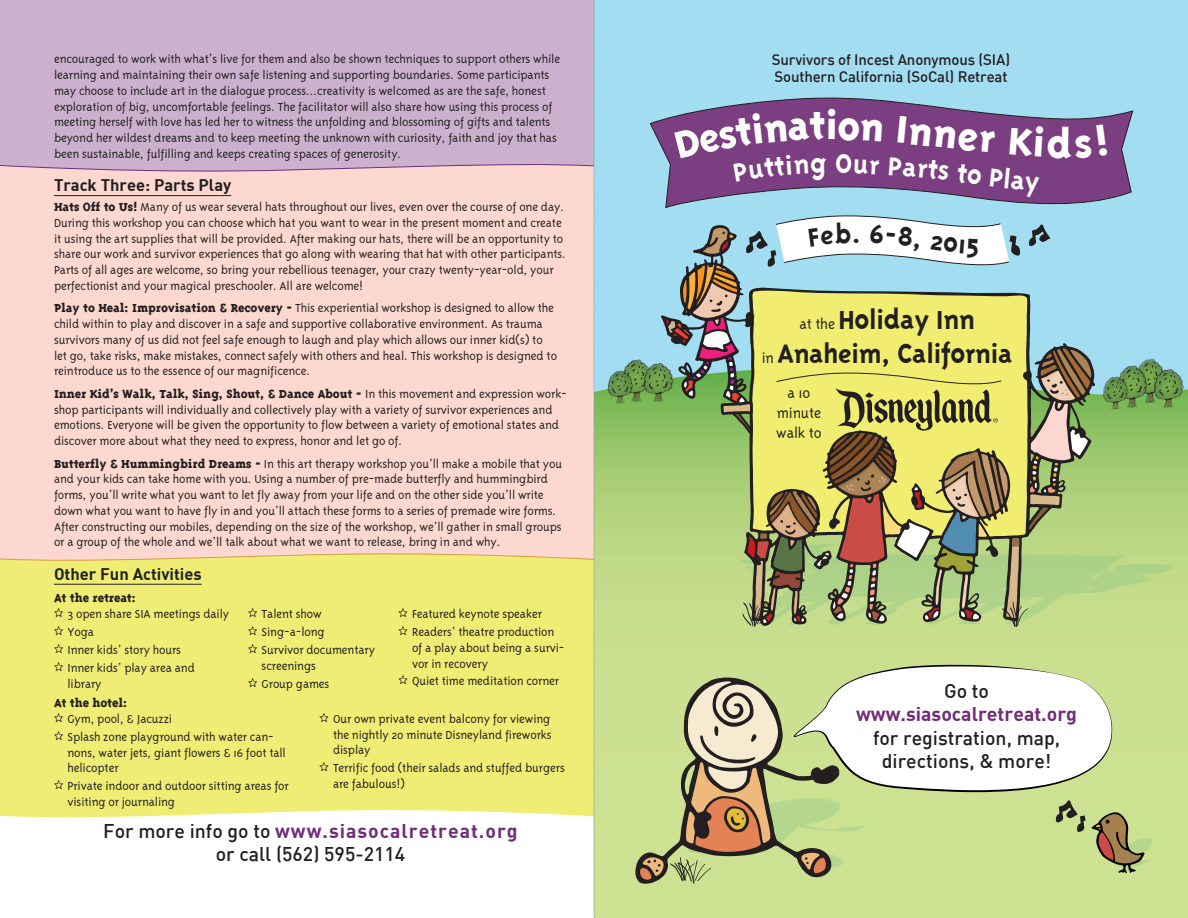
<style>
.page{position:relative;width:1188px;height:918px;background:#fff}
.page>*{position:absolute;margin:0;border:0;box-sizing:border-box;transform-origin:0 0}
.t1{font:800 44.1px "Triplex";color:#fff}
.t2{font:700 30px "Triplex";letter-spacing:-.01em;color:#231f20}
.t3{font:700 29.7px "Triplex";color:#231f20}
.t4{font:500 19.5px/23.4px "DI Nbek";color:#231f20;text-align:center}
.Track_title{font:700 16.5px "DI Nbek";color:#231f20}
.t5{font:300 16.5px/19.8px "Triplex";letter-spacing:-.01em;color:#231f20;text-align:center}
.t6{font:500 15px "DI Nbek";letter-spacing:-.01em;color:#231f20}
.t7{font:300 13.5px/15.8px "Triplex";letter-spacing:-.01em;color:#231f20}
.t8{font:13.5px "Triplex Serif Extra Bold Lining";letter-spacing:-.01em;color:#231f20}
.s1{font-family:"Triplex Serif Extra Bold Lining";font-weight:400}
.s2{font-family:"Charms BV";font-weight:400}
.s3{font-family:"Triplex Serif Light Lining";font-weight:400}
.s4{font-weight:700;color:#712d78}
.s5{font-weight:300;font-size:16.5px}
</style>
<div class="page">
<div style="left:0;top:123px;width:594px;height:486px;background:#fcd8d0"></div>
<div style="left:0;top:0;width:594px;height:173px;background:#cbb1cd"></div>
<div style="left:594px;top:0;width:594px;height:424px;background:#a3ddf2"></div>
<div style="left:0;top:552px;width:594px;height:257px;background:#f0ed74"></div>
<svg style="left:0;top:809px;width:594px;height:109px"></svg>
<svg style="left:595px;top:389px;width:593px;height:529px;background:#c2db8a"></svg>
<img style="left:715px;top:532px;width:463px;height:102px">
<img style="left:1145px;top:836px;width:16px;height:41px">
<div style="left:1150px;top:365px;width:38px;height:51px;background:#253f8e;opacity:.75"></div>
<div style="left:1113px;top:360px;width:39px;height:56px;background:#81bb5a"></div>
<svg style="left:1113px;top:358px;width:72px;height:52px"></svg>
<div style="left:1099px;top:372px;width:34px;height:45px;background:#253f8e;opacity:.75"></div>
<div style="left:604px;top:366px;width:33px;height:45px;background:#253f8e;opacity:.75"></div>
<svg style="left:649px;top:97px;width:485px;height:112px"></svg>
<hr style="left:54px;top:195px;width:177px;height:1px;background:#231f20">
<hr style="left:54px;top:584px;width:148px;height:1px;background:#231f20">
<svg style="left:594px;top:0;width:1px;height:918px"></svg>
<svg style="left:634px;top:665px;width:511px;height:219px"></svg>
<svg style="left:838px;top:118px;width:44px;height:23px"></svg>
<div style="left:1009px;top:125px;width:99px;height:34px;background:#7b3f81"></div>
<div style="left:674px;top:113px;width:153px;height:68px;background:#7b3f81"></div>
<svg style="left:836px;top:155px;width:44px;height:19px"></svg>
<svg style="left:889px;top:157px;width:60px;height:24px"></svg>
<svg style="left:957px;top:164px;width:25px;height:22px"></svg>
<svg style="left:990px;top:168px;width:49px;height:29px"></svg>
<svg style="left:607px;top:215px;width:484px;height:412px"></svg>
<p class="t7" style="left:54px;top:51px;width:508px">encouraged to work with what’s live for them and also be shown techniques to support others while learning and maintaining their own safe listening and supporting boundaries. Some participants may choose to include art in the dialogue process...creativity is welcomed as are the safe, honest exploration of big, uncomfortable feelings. The facilitator will also share how using this process of meeting herself with love has led her to witness the unfolding and blossoming of gifts and talents beyond her wildest dreams and to keep meeting the unknown with curiosity, faith and joy that has been sustainable, fulfilling and keeps creating spaces of generosity.</p>
<p class="Track_title" style="left:54px;top:174px;width:179px">Track Three: Parts Play</p>
<p class="t7" style="left:54px;top:199px;width:514px"><span class="s1">Hats Off to Us!</span> Many of us wear several hats throughout our lives, even over the course of one day.<br>During this workshop you can choose which hat you want to wear in the present moment and create it using the art supplies that will be provided. After making our hats, there will be an opportunity to share our work and survivor experiences that go along with wearing that hat with other participants.<br>Parts of all ages are welcome, so bring your rebellious teenager, your crazy twenty-year-old, your perfectionist and your magical preschooler. All are welcome!</p>
<p class="t7" style="left:54px;top:300px;width:505px"><span class="s1">Play to Heal: Improvisation &amp; Recovery -</span> This experiential workshop is designed to allow the child within to play and discover in a safe and supportive collaborative environment. As trauma survivors many of us did not feel safe enough to laugh and play which allows our inner kid(s) to let go, take risks, make mistakes, connect safely with others and heal. This workshop is designed to reintroduce us to the essence of our magnificence.</p>
<p class="t7" style="left:54px;top:386px;width:514px"><span class="s1">Inner Kid’s Walk, Talk, Sing, Shout, &amp; Dance About -</span> In this movement and expression work&shy;shop participants will individually and collectively play with a variety of survivor experiences and emotions. Everyone will be given the opportunity to flow between a variety of emotional states and discover more about what they need to express, honor and let go of.</p>
<p class="t7" style="left:54px;top:456px;width:510px"><span class="s1">Butterfly &amp; Hummingbird Dreams -</span> In this art therapy workshop you’ll make a mobile that you and your kids can take home with you. Using a number of pre-made butterfly and hummingbird forms, you’ll write what you want to let fly away from your life and on the other side you’ll write down what you want to have fly in and you’ll attach these forms to a series of premade wire forms.<br>After constructing our mobiles, depending on the size of the workshop, we’ll gather in small groups or a group of the whole and we’ll talk about what we want to release, bring in and why.</p>
<p class="Track_title" style="left:54px;top:563px;width:149px">Other Fun Activities</p>
<p class="t8" style="left:54px;top:590px;width:84px">At the retreat:</p>
<p class="t7" style="left:54px;top:606px;width:177px"><span class="s2">K</span> 3 open share SIA meetings daily</p>
<p class="t7" style="left:54px;top:624px;width:42px"><span class="s2">K</span> Yoga</p>
<p class="t7" style="left:54px;top:642px;width:129px"><span class="s2">K</span> Inner kids’ story hours</p>
<p class="t7" style="left:68px;top:660px;width:129px;text-indent:-14px"><span class="s2">K</span> Inner kids’ play area and library</p>
<p class="t8" style="left:54px;top:695px;width:75px">At the hotel:</p>
<p class="t7" style="left:54px;top:711px;width:120px"><span class="s2">K</span> Gym, pool, &amp; Jacuzzi</p>
<p class="t7" style="left:68px;top:729px;width:220px;text-indent:-14px"><span class="s2">K</span> Splash zone playground with water can&shy;nons, water jets, giant flowers &amp; 16 foot tall helicopter</p>
<p class="t7" style="left:68px;top:778px;width:223px;text-indent:-14px"><span class="s2">K</span> Private indoor and outdoor sitting areas for visiting or journaling</p>
<p class="t7" style="left:248px;top:606px;width:75px"><span class="s2">K</span> Talent show</p>
<p class="t7" style="left:248px;top:624px;width:78px"><span class="s2">K</span> Sing-a-long</p>
<p class="t7" style="left:262px;top:642px;width:115px;text-indent:-14px"><span class="s2">K</span> Survivor documentary screenings</p>
<p class="t7" style="left:248px;top:676px;width:83px"><span class="s2">K</span> Group games</p>
<p class="t7" style="left:399px;top:606px;width:145px"><span class="s2">K</span> Featured keynote speaker</p>
<p class="t7" style="left:412px;top:624px;width:154px;text-indent:-14px"><span class="s2">K</span> Readers’ theatre production of a play about being a survi&shy;vor in recovery</p>
<p class="t7" style="left:399px;top:673px;width:162px"><span class="s2">K</span> <span class="s3">Q</span>uiet time meditation corner</p>
<p class="t7" style="left:333px;top:711px;width:220px;text-align:justify;text-indent:-14px"><span class="s2">K</span> Our own private event balcony for viewing the nightly 20 minute Disneyland fireworks display</p>
<p class="t7" style="left:333px;top:760px;width:233px;text-indent:-14px"><span class="s2">K</span> Terrific food (their salads and stuffed burgers are fabulous!)</p>
<p class="t4" style="left:103px;top:818px;width:416px">For more info go to <span class="s4">www.siasocalretreat.org </span>or call (562) 595-2114</p>
<p class="t6" style="left:772px;top:50px;width:240px">Survivors of Incest Anonymous (SIA)</p>
<p class="t6" style="left:774px;top:67px;width:235px">Southern California (SoCal) Retreat</p>
<p class="t1" style="left:825px;top:100px;width:14px">i</p>
<p class="t1" style="left:899px;top:104px;width:101px;rotate:6deg">Inner</p>
<p class="t3" style="left:852px;top:217px;width:10px">.</p>
<p class="t2" style="left:799px;top:303px;width:177px"><span class="s5">at the</span> Holiday Inn</p>
<p class="t2" style="left:762px;top:337px;width:252px"><span class="s5">in</span> Anaheim, California</p>
<p class="t5" style="left:776px;top:383px;width:47px">a 10 minute walk to</p>
<p class="t4" style="left:856px;top:679px;width:223px">Go to <span class="s4">www.siasocalretreat.org </span>for registration, map, directions, &amp; more!</p>
</div>
